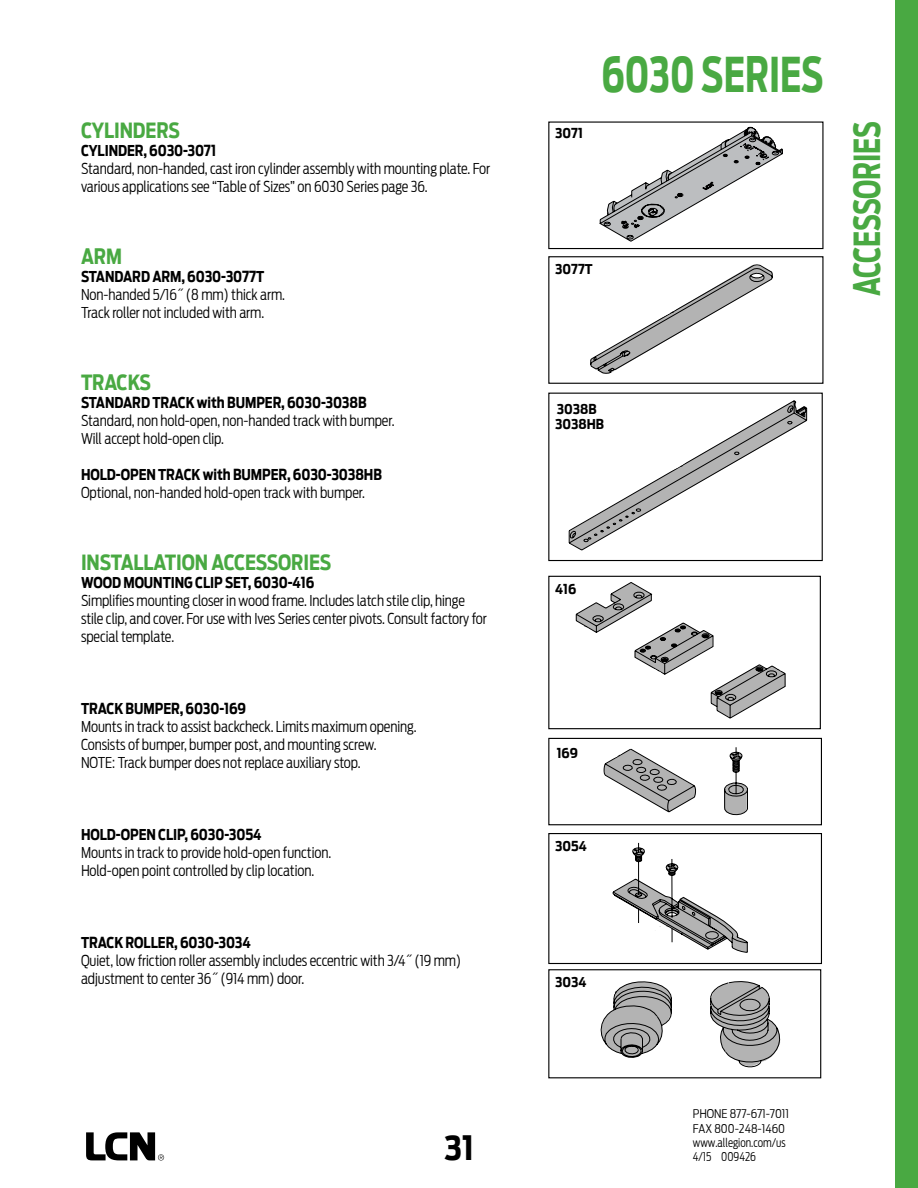
<style>
.page{position:relative;width:918px;height:1188px;background:#fff}
.page>*{position:absolute;margin:0;border:0;box-sizing:border-box;transform-origin:0 0}
.t1{font:700 48px "Antenna Cond";color:#49a942;scale:.8 1}
.t2{font:700 36px "Antenna Cond";letter-spacing:-.015em;color:#49a942;scale:.8 1}
.t3{font:700 33px "Antenna Cond";color:#000}
.t4{font:700 21px "Antenna Cond";letter-spacing:-.005em;color:#49a942;scale:.94 1}
.t5{font:300 15px/18px "Antenna Cond";letter-spacing:-.005em;color:#000;scale:.94 1}
.t6{font:700 13.5px/15.5px "Antenna Cond";color:#000}
.t7{font:300 12px/14.4px "Antenna Cond";color:#000}
.t8{font:300 12px "Antenna Cond";color:#000;scale:.9 1}
.s1{font-weight:700}
</style>
<div class="page">
<div style="left:895px;top:0;width:23px;height:1188px;background:#49a942"></div>
<svg style="left:86px;top:1132px;width:78px;height:29px"></svg>
<svg style="left:612px;top:842px;width:136px;height:111px"></svg>
<div style="left:548px;top:833px;width:274px;height:131px;border:1px solid #000"></div>
<svg style="left:590px;top:264px;width:183px;height:110px"></svg>
<div style="left:548px;top:256px;width:276px;height:128px;border:1px solid #000"></div>
<svg style="left:599px;top:126px;width:184px;height:116px"></svg>
<div style="left:548px;top:122px;width:276px;height:127px;border:1px solid #000"></div>
<svg style="left:600px;top:981px;width:180px;height:87px"></svg>
<div style="left:548px;top:969px;width:273px;height:109px;border:1px solid #000"></div>
<svg style="left:575px;top:582px;width:211px;height:137px"></svg>
<div style="left:548px;top:576px;width:273px;height:153px;border:1px solid #000"></div>
<svg style="left:568px;top:400px;width:240px;height:151px"></svg>
<div style="left:548px;top:393px;width:275px;height:168px;border:1px solid #000"></div>
<svg style="left:603px;top:747px;width:145px;height:68px"></svg>
<div style="left:548px;top:738px;width:274px;height:87px;border:1px solid #000"></div>
<p class="t4" style="left:81px;top:118px;width:107px">CYLINDERS</p>
<p class="t5" style="left:81px;top:142px;width:437px"><span class="s1">CYLINDER, 6030-3071<br></span>Standard, non-handed, cast iron cylinder assembly with mounting plate. For various applications see “Table of Sizes” on 6030 Series page 36.</p>
<p class="t4" style="left:81px;top:244px;width:45px">ARM</p>
<p class="t5" style="left:81px;top:268px;width:219px"><span class="s1">STANDARD ARM, 6030-3077T<br></span>Non-handed 5/16˝ (8 mm) thick arm.<br>Track roller not included with arm.</p>
<p class="t4" style="left:81px;top:370px;width:76px">TRACKS</p>
<p class="t5" style="left:81px;top:394px;width:335px"><span class="s1">STANDARD TRACK with BUMPER, 6030-3038B<br></span>Standard, non hold-open, non-handed track with bumper.<br>Will accept hold-open clip.</p>
<p class="t5" style="left:81px;top:466px;width:322px"><span class="s1">HOLD-OPEN TRACK with BUMPER, 6030-3038HB<br></span>Optional, non-handed hold-open track with bumper.</p>
<p class="t4" style="left:81px;top:550px;width:268px">INSTALLATION ACCESSORIES</p>
<p class="t5" style="left:81px;top:574px;width:433px"><span class="s1">WOOD MOUNTING CLIP SET, 6030-416<br></span>Simplifies mounting closer in wood frame. Includes latch stile clip, hinge stile clip, and cover. For use with Ives Series center pivots. Consult factory for special template.</p>
<p class="t5" style="left:81px;top:700px;width:359px"><span class="s1">TRACK BUMPER, 6030-169<br></span>Mounts in track to assist backcheck. Limits maximum opening.<br>Consists of bumper, bumper post, and mounting screw.<br>NOTE: Track bumper does not replace auxiliary stop.</p>
<p class="t5" style="left:81px;top:826px;width:268px"><span class="s1">HOLD-OPEN CLIP, 6030-3054<br></span>Mounts in track to provide hold-open function.<br>Hold-open point controlled by clip location.</p>
<p class="t5" style="left:81px;top:934px;width:406px"><span class="s1">TRACK ROLLER, 6030-3034<br></span>Quiet, low friction roller assembly includes eccentric with 3/4˝ (19 mm) adjustment to center 36˝ (914 mm) door.</p>
<p class="t3" style="left:444px;top:1129px;width:31px">31</p>
<p class="t6" style="left:555px;top:125px;width:29px">3071</p>
<p class="t1" style="left:601px;top:46px;width:279px">6030 SERIES</p>
<p class="t6" style="left:555px;top:262px;width:39px">3077T</p>
<p class="t2" style="left:846px;top:296px;width:220px;rotate:-90deg">ACCESSORIES</p>
<p class="t6" style="left:555px;top:401px;width:51px">3038B<br>3038HB</p>
<p class="t6" style="left:555px;top:582px;width:23px">416</p>
<p class="t6" style="left:557px;top:745px;width:23px">169</p>
<p class="t6" style="left:555px;top:838px;width:33px">3054</p>
<p class="t6" style="left:555px;top:974px;width:33px">3034</p>
<p class="t7" style="left:693px;top:1107px;width:98px">PHONE 877-671-7011<br>FAX 800-248-1460 www.allegion.com/us</p>
<p class="t8" style="left:693px;top:1150px;width:72px">4/15 009426</p>
</div>
